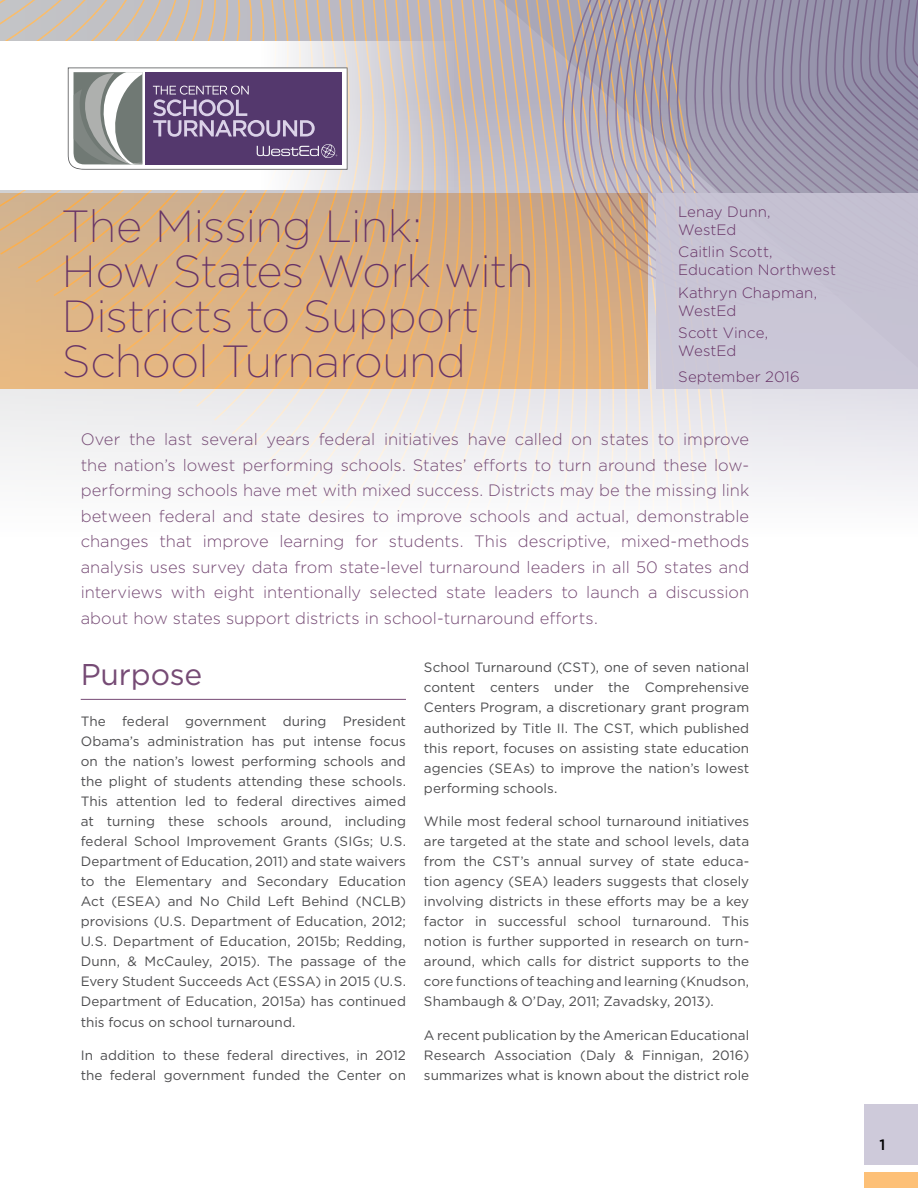
<style>
.page{position:relative;width:918px;height:1188px;background:#fff}
.page>*{position:absolute;margin:0;border:0;box-sizing:border-box;transform-origin:0 0}
.Main_Title{font:200 45px/45px "Gotham";letter-spacing:-.01em;color:#673366}
.t1{font:30px "Gotham";letter-spacing:-.005em;color:#764b75}
.Intro_Paragraph{font:300 16.5px/25.5px "Gotham";color:#764b75;text-align:justify}
.Main_Title-2{font:300 15px/18px "Gotham";letter-spacing:.005em;color:#673366}
.t2{font:500 15px "Gotham";color:#000}
.Body{font:13.5px/20.1px "Gotham";color:#4d4d4f;text-align:justify}
</style>
<div class="page">
<div style="left:864px;top:1172px;width:54px;height:16px;background:#fdc077"></div>
<div style="left:864px;top:1104px;width:54px;height:61px;background:#c9c5d6"></div>
<svg style="left:796px;top:389px;width:122px;height:103px"></svg>
<svg style="left:0;top:0;width:796px;height:508px"></svg>
<svg style="left:469px;top:0;width:449px;height:308px;background:#aea0a5"></svg>
<svg style="left:0;top:41px;width:453px;height:148px"></svg>
<svg style="left:68px;top:67px;width:280px;height:103px;background:#7d6e8d"></svg>
<div style="left:656px;top:193px;width:262px;height:196px;background:#c9c5d6"></div>
<hr style="left:81px;top:699px;width:325px;height:1px;background:#764b75">
<p class="Main_Title" style="left:62px;top:202px;width:473px">The Missing Link:<br>How States Work with<br>Districts to Support<br>School Turnaround</p>
<p class="Main_Title-2" style="left:678px;top:202px;width:94px">Lenay Dunn,<br>WestEd</p>
<p class="Main_Title-2" style="left:678px;top:243px;width:159px">Caitlin Scott,<br>Education Northwest</p>
<p class="Main_Title-2" style="left:678px;top:283px;width:140px">Kathryn Chapman,<br>WestEd</p>
<p class="Main_Title-2" style="left:678px;top:324px;width:91px">Scott Vince,<br>WestEd</p>
<p class="Main_Title-2" style="left:678px;top:367px;width:123px">September 2016</p>
<p class="Intro_Paragraph" style="left:81px;top:426px;width:670px">Over the last several years federal initiatives have called on states to improve the nation’s lowest performing schools. States’ efforts to turn around these low&shy;performing schools have met with mixed success. Districts may be the missing link between federal and state desires to improve schools and actual, demonstrable changes that improve learning for students. This descriptive, mixed-methods analysis uses survey data from state-level turnaround leaders in all 50 states and interviews with eight intentionally selected state leaders to launch a discussion about how states support districts in school-turnaround efforts.</p>
<h1 class="t1" style="left:81px;top:656px;width:123px">Purpose</h1>
<p class="Body" style="left:81px;top:711px;width:327px">The federal government during President Obama’s administration has put intense focus on the nation’s lowest performing schools and the plight of students attending these schools.<br>This attention led to federal directives aimed at turning these schools around, including federal School Improvement Grants (SIGs; U.S.<br>Department of Education, 2011) and state waivers to the Elementary and Secondary Education Act (ESEA) and No Child Left Behind (NCLB) provisions (U.S. Department of Education, 2012; U.S. Department of Education, 2015b; Redding, Dunn, &amp; McCauley, 2015). The passage of the Every Student Succeeds Act (ESSA) in 2015 (U.S.<br>Department of Education, 2015a) has continued this focus on school turnaround.</p>
<p class="Body" style="left:81px;top:1045px;width:327px">In addition to these federal directives, in 2012 the federal government funded the Center on</p>
<p class="Body" style="left:424px;top:657px;width:327px">School Turnaround (CST), one of seven national content centers under the Comprehensive Centers Program, a discretionary grant program authorized by Title II. The CST, which published this report, focuses on assisting state education agencies (SEAs) to improve the nation’s lowest performing schools.</p>
<p class="Body" style="left:424px;top:811px;width:327px">While most federal school turnaround initiatives are targeted at the state and school levels, data from the CST’s annual survey of state educa&shy;tion agency (SEA) leaders suggests that closely involving districts in these efforts may be a key factor in successful school turnaround. This notion is further supported in research on turn&shy;around, which calls for district supports to the core functions of teaching and learning (Knudson, Shambaugh &amp; O’Day, 2011; Zavadsky, 2013).</p>
<p class="Body" style="left:424px;top:1025px;width:327px">A recent publication by the American Educational Research Association (Daly &amp; Finnigan, 2016) summarizes what is known about the district role</p>
<p class="t2" style="left:880px;top:1135px;width:7px">1</p>
</div>
